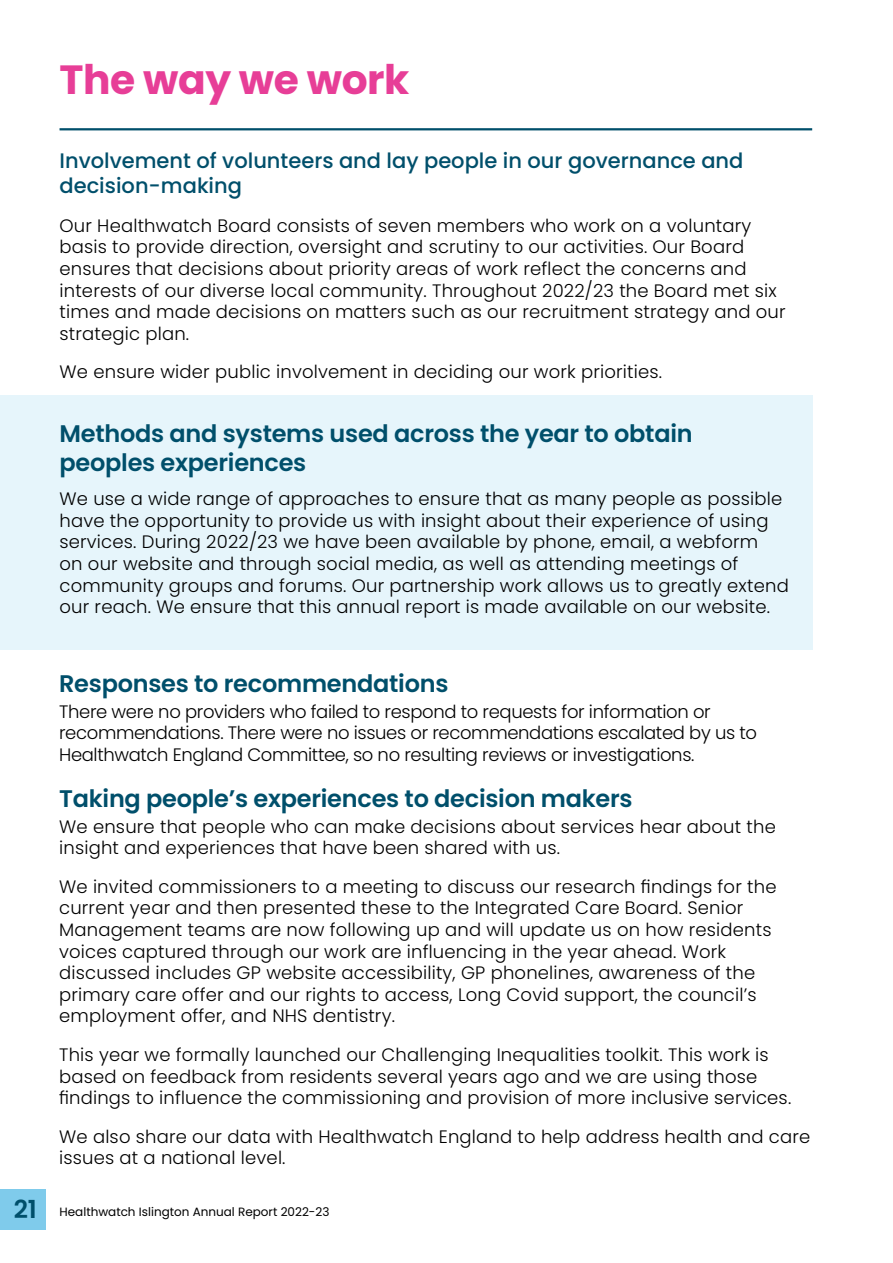
<style>
.page{position:relative;width:893px;height:1263px;background:#fff}
.page>*{position:absolute;margin:0;border:0;box-sizing:border-box;transform-origin:0 0}
.t1{font:700 40.8px "Poppins";letter-spacing:-.01em;color:#e73e97}
.t2{font:600 24px/28.8px "Poppins";letter-spacing:-.01em;color:#004f6b}
.t3{font:500 21px/25.2px "Poppins";color:#004f6b}
.t4{font:300 18px/21.6px "Poppins";letter-spacing:.01em;color:#000}
.t5{font:300 18px/21.6px "Poppins";letter-spacing:-.02em;color:#000}
.t6{font:12px "Poppins";color:#000}
.s1{font-weight:600;font-size:24.9px;color:#004f6b}
</style>
<div class="page">
<div style="left:0;top:1189px;width:45px;height:40px;background:#7fcbeb"></div>
<hr style="left:60px;top:128px;width:752px;height:2px;background:#004f6b">
<div style="left:0;top:395px;width:812px;height:255px;background:#e6f5fb"></div>
<h1 class="t1" style="left:60px;top:56px;width:351px">The way we work</h1>
<p class="t3" style="left:60px;top:148px;width:685px">Involvement of volunteers and lay people in our governance and decision-making</p>
<p class="t4" style="left:60px;top:215px;width:728px">Our Healthwatch Board consists of seven members who work on a voluntary basis to provide direction, oversight and scrutiny to our activities. Our Board ensures that decisions about priority areas of work reflect the concerns and interests of our diverse local community. Throughout 2022/23 the Board met six times and made decisions on matters such as our recruitment strategy and our strategic plan.</p>
<p class="t4" style="left:60px;top:361px;width:604px">We ensure wider public involvement in deciding our work priorities.</p>
<h2 class="t2" style="left:60px;top:419px;width:635px">Methods and systems used across the year to obtain peoples experiences</h2>
<p class="t4" style="left:60px;top:488px;width:731px">We use a wide range of approaches to ensure that as many people as possible have the opportunity to provide us with insight about their experience of using services. During 2022/23 we have been available by phone, email, a webform<br>on our website and through social media, as well as attending meetings of community groups and forums. Our partnership work allows us to greatly extend our reach. We ensure that this annual report is made available on our website.</p>
<h2 class="t2" style="left:59px;top:669px;width:391px">Responses to recommendations</h2>
<p class="t5" style="left:59px;top:701px;width:699px">There were no providers who failed to respond to requests for information or recommendations. There were no issues or recommendations escalated by us to<br>Healthwatch England Committee, so no resulting reviews or investigations.</p>
<h2 class="t2" style="left:59px;top:784px;width:575px">Taking people’s experiences to decision makers</h2>
<p class="t4" style="left:59px;top:815px;width:718px">We ensure that people who can make decisions about services hear about the insight and experiences that have been shared with us.</p>
<p class="t4" style="left:59px;top:876px;width:719px">We invited commissioners to a meeting to discuss our research findings for the current year and then presented these to the Integrated Care Board. Senior Management teams are now following up and will update us on how residents voices captured through our work are influencing in the year ahead. Work discussed includes GP website accessibility, GP phonelines, awareness of the primary care offer and our rights to access, Long Covid support, the council’s employment offer, and NHS dentistry.</p>
<p class="t4" style="left:59px;top:1044px;width:734px">This year we formally launched our Challenging Inequalities toolkit. This work is based on feedback from residents several years ago and we are using those findings to influence the commissioning and provision of more inclusive services.</p>
<p class="t4" style="left:59px;top:1126px;width:753px">We also share our data with Healthwatch England to help address health and care issues at a national level.</p>
<p class="t6" style="left:14px;top:1205px;width:317px"><span class="s1">21</span> Healthwatch Islington Annual Report 2022-23</p>
</div>
